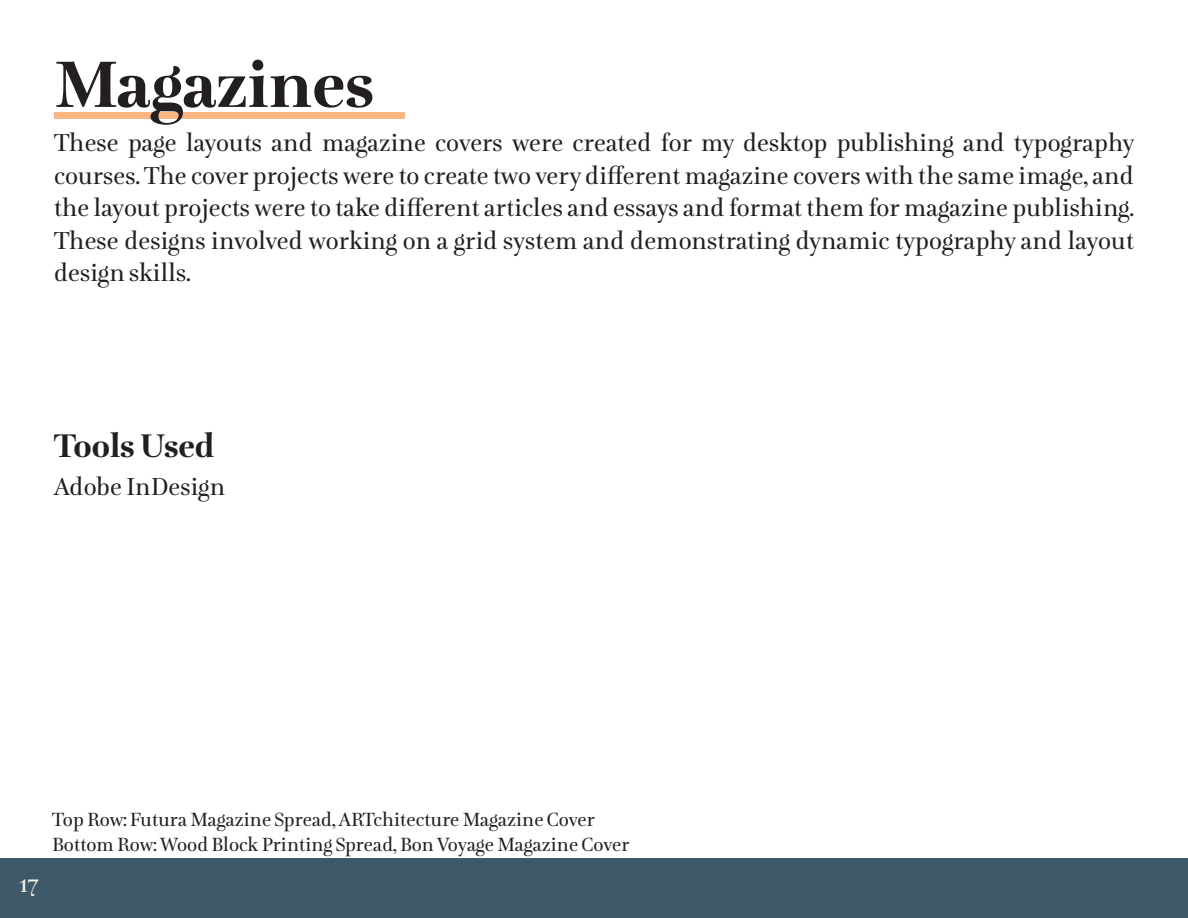
<style>
.page{position:relative;width:1188px;height:918px;background:#fff}
.page>*{position:absolute;margin:0;border:0;box-sizing:border-box;transform-origin:0 0}
.t1{font:700 72px "Lavigne Display";color:#231f20}
.t2{font:700 36px "Lavigne Display";color:#231f20}
.t3{font:27px/32.4px "Lavigne Display";color:#231f20;text-align:justify}
.t4{font:27px "Lavigne Display";color:#f8f3e5}
.t5{font:21px "Lavigne Display";color:#231f20}
</style>
<div class="page">
<div style="left:54px;top:112px;width:351px;height:7px;background:#fab581"></div>
<div style="left:0;top:859px;width:1188px;height:59px;background:#3d5969"></div>
<p class="t1" style="left:54px;top:45px;width:321px">Magazines</p>
<p class="t3" style="left:54px;top:127px;width:1082px">These page layouts and magazine covers were created for my desktop publishing and typography courses. The cover projects were to create two very different magazine covers with the same image, and the layout projects were to take different articles and essays and format them for magazine publishing.<br>These designs involved working on a grid system and demonstrating dynamic typography and layout design skills.</p>
<p class="t2" style="left:54px;top:427px;width:162px">Tools Used</p>
<p class="t3" style="left:54px;top:471px;width:173px">Adobe InDesign</p>
<p class="t4" style="left:19px;top:869px;width:21px">17</p>
<p class="t5" style="left:52px;top:808px;width:544px">Top Row: Futura Magazine Spread, ARTchitecture Magazine Cover</p>
<p class="t5" style="left:52px;top:833px;width:579px">Bottom Row: Wood Block Printing Spread, Bon Voyage Magazine Cover</p>
</div>
